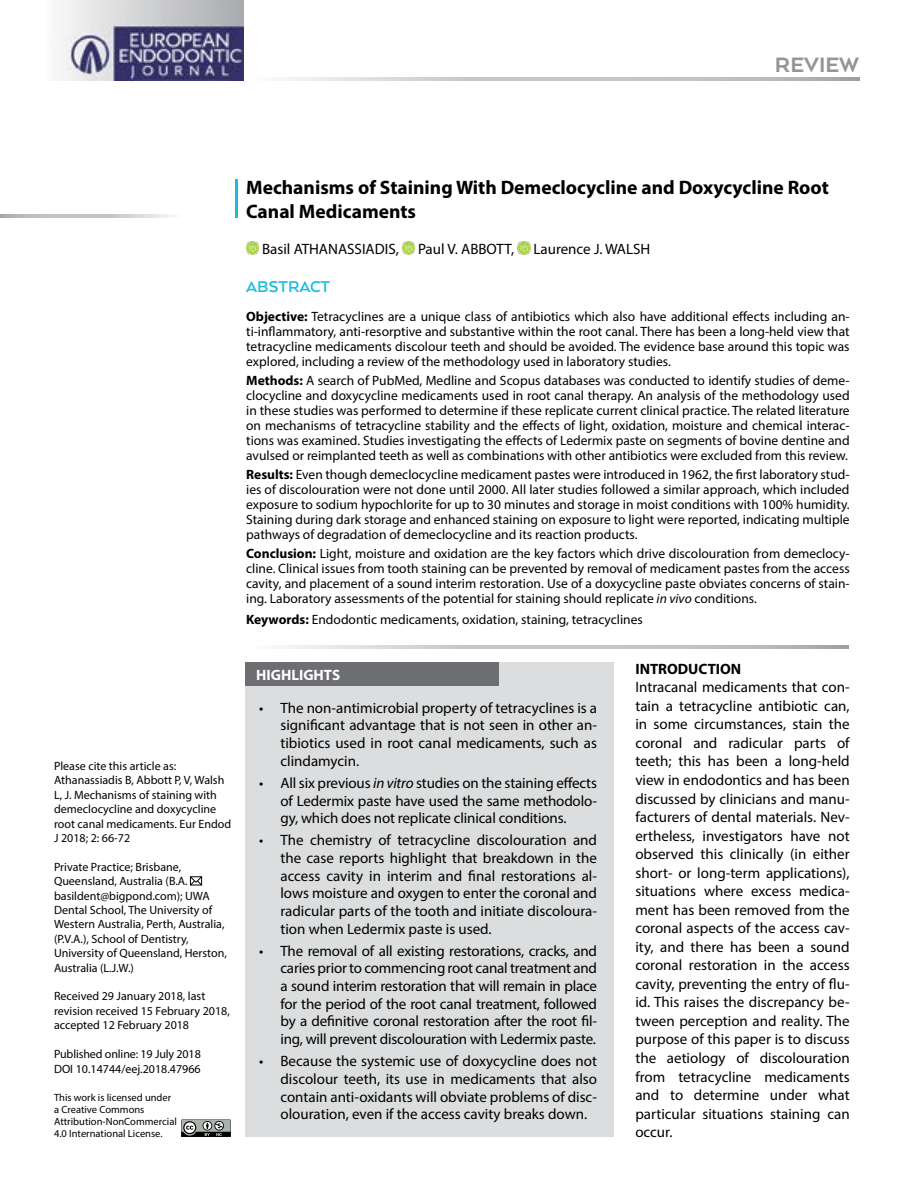
<style>
.page{position:relative;width:915px;height:1191px;background:#fff}
.page>*{position:absolute;margin:0;border:0;box-sizing:border-box;transform-origin:0 0}
.t1{font:800 24px "Arquitecta";color:#939598}
.t2{font:700 19.5px/23.4px "Myriad Pro";color:#000}
.t3{font:700 18px "Arquitecta";color:#1abcdc}
.t4{font:15px/18.6px "Myriad Pro";color:#000;text-align:justify}
.t5{font:700 15px "Myriad Pro";color:#000}
.t6{font:700 15px "Myriad Pro";color:#fff}
.t7{font:13.5px/15px "Myriad Pro";color:#000;text-align:justify}
.t8{font:12px/14.4px "Myriad Pro";color:#000}
.t9{font:10.5px/12px "Myriad Pro";color:#000}
.s1{font-weight:700}
.s2{font-style:italic}
</style>
<div class="page">
<img style="left:61px;top:0;width:182px;height:80px">
<svg style="left:283px;top:77px;width:575px;height:3px;background:#c6c8ca"></svg>
<hr style="left:235px;top:180px;width:2px;height:38px;background:#1abcdc">
<svg style="left:0;top:214px;width:171px;height:4px"></svg>
<svg style="left:190px;top:876px;width:12px;height:9px"></svg>
<svg style="left:282px;top:645px;width:566px;height:3px;background:#c6c8ca"></svg>
<div style="left:246px;top:662px;width:368px;height:475px;background:#dcddde"></div>
<div style="left:246px;top:662px;width:253px;height:24px;background:#6d6e71"></div>
<svg style="left:246px;top:241px;width:13px;height:13px"></svg>
<svg style="left:402px;top:241px;width:12px;height:13px"></svg>
<svg style="left:517px;top:241px;width:13px;height:13px"></svg>
<svg style="left:181px;top:1119px;width:50px;height:18px"></svg>
<h1 class="t1" style="left:774px;top:50px;width:85px">REVIEW</h1>
<p class="t8" style="left:54px;top:758px;width:179px">Please cite this article as:<br>Athanassiadis B, Abbott P, V, Walsh<br>L, J. Mechanisms of staining with demeclocycline and doxycycline root canal medicaments. Eur Endod<br>J 2018; 2: 66-72</p>
<p class="t8" style="left:54px;top:859px;width:174px">Private Practice; Brisbane,<br>Queensland, Australia (B.A. basildent@bigpond.com); UWA<br>Dental School, The University of<br>Western Australia, Perth, Australia, (P.V.A.), School of Dentistry,<br>University of Queensland, Herston,<br>Australia (L.J.W.)</p>
<p class="t8" style="left:54px;top:989px;width:177px">Received 29 January 2018, last revision received 15 February 2018, accepted 12 February 2018</p>
<p class="t8" style="left:54px;top:1046px;width:148px">Published online: 19 July 2018<br>DOI 10.14744/eej.2018.47966</p>
<p class="t9" style="left:54px;top:1091px;width:124px">This work is licensed under a Creative Commons<br>Attribution-NonCommercial<br>4.0 International License.</p>
<h2 class="t2" style="left:246px;top:175px;width:584px">Mechanisms of Staining With Demeclocycline and Doxycycline Root<br>Canal Medicaments</h2>
<p class="t4" style="left:262px;top:240px;width:138px">Basil ATHANASSIADIS,</p>
<p class="t4" style="left:418px;top:240px;width:98px">Paul V. ABBOTT,</p>
<p class="t4" style="left:533px;top:240px;width:118px">Laurence J. WALSH</p>
<h3 class="t3" style="left:246px;top:275px;width:85px">ABSTRACT</h3>
<p class="t7" style="left:246px;top:308px;width:604px"><span class="s1">Objective:</span> Tetracyclines are a unique class of antibiotics which also have additional effects including an&shy;ti-inflammatory, anti-resorptive and substantive within the root canal. There has been a long-held view that tetracycline medicaments discolour teeth and should be avoided. The evidence base around this topic was explored, including a review of the methodology used in laboratory studies.</p>
<p class="t7" style="left:246px;top:372px;width:604px"><span class="s1">Methods:</span> A search of PubMed, Medline and Scopus databases was conducted to identify studies of deme&shy;clocycline and doxycycline medicaments used in root canal therapy. An analysis of the methodology used in these studies was performed to determine if these replicate current clinical practice. The related literature on mechanisms of tetracycline stability and the effects of light, oxidation, moisture and chemical interac&shy;tions was examined. Studies investigating the effects of Ledermix paste on segments of bovine dentine and avulsed or reimplanted teeth as well as combinations with other antibiotics were excluded from this review.</p>
<p class="t7" style="left:246px;top:467px;width:604px"><span class="s1">Results:</span> Even though demeclocycline medicament pastes were introduced in 1962, the first laboratory stud&shy;ies of discolouration were not done until 2000. All later studies followed a similar approach, which included exposure to sodium hypochlorite for up to 30 minutes and storage in moist conditions with 100% humidity.<br>Staining during dark storage and enhanced staining on exposure to light were reported, indicating multiple pathways of degradation of demeclocycline and its reaction products.</p>
<p class="t7" style="left:246px;top:546px;width:605px"><span class="s1">Conclusion:</span> Light, moisture and oxidation are the key factors which drive discolouration from demeclocy&shy;cline. Clinical issues from tooth staining can be prevented by removal of medicament pastes from the access cavity, and placement of a sound interim restoration. Use of a doxycycline paste obviates concerns of stain&shy;ing. Laboratory assessments of the potential for staining should replicate <span class="s2">in vivo</span> conditions.</p>
<p class="t7" style="left:246px;top:611px;width:398px"><span class="s1">Keywords:</span> Endodontic medicaments, oxidation, staining, tetracyclines</p>
<p class="t6" style="left:256px;top:665px;width:85px">HIGHLIGHTS</p>
<p class="t4" style="left:280px;top:698px;width:318px;line-height:17.7px;text-indent:-21px">• The non-antimicrobial property of tetracyclines is a significant advantage that is not seen in other an&shy;tibiotics used in root canal medicaments, such as clindamycin.</p>
<p class="t4" style="left:280px;top:773px;width:318px;line-height:17.7px;text-indent:-21px">• All six previous <span class="s2">in vitro</span> studies on the staining effects of Ledermix paste have used the same methodolo&shy;gy, which does not replicate clinical conditions.</p>
<p class="t4" style="left:280px;top:831px;width:318px;line-height:17.7px;text-indent:-21px">• The chemistry of tetracycline discolouration and the case reports highlight that breakdown in the access cavity in interim and final restorations al&shy;lows moisture and oxygen to enter the coronal and radicular parts of the tooth and initiate discoloura&shy;tion when Ledermix paste is used.</p>
<p class="t4" style="left:280px;top:941px;width:318px;line-height:17.7px;text-indent:-21px">• The removal of all existing restorations, cracks, and caries prior to commencing root canal treatment and a sound interim restoration that will remain in place for the period of the root canal treatment, followed by a definitive coronal restoration after the root fil&shy;ing, will prevent discolouration with Ledermix paste.</p>
<p class="t4" style="left:280px;top:1052px;width:318px;line-height:17.7px;text-indent:-21px">• Because the systemic use of doxycycline does not discolour teeth, its use in medicaments that also contain anti-oxidants will obviate problems of disc&shy;olouration, even if the access cavity breaks down.</p>
<p class="t5" style="left:635px;top:659px;width:107px">INTRODUCTION</p>
<p class="t4" style="left:635px;top:678px;width:216px">Intracanal medicaments that con&shy;tain a tetracycline antibiotic can, in some circumstances, stain the coronal and radicular parts of teeth; this has been a long-held view in endodontics and has been discussed by clinicians and manu&shy;facturers of dental materials. Nev&shy;ertheless, investigators have not observed this clinically (in either short- or long-term applications), situations where excess medica&shy;ment has been removed from the coronal aspects of the access cav&shy;ity, and there has been a sound coronal restoration in the access cavity, preventing the entry of flu&shy;id. This raises the discrepancy be&shy;tween perception and reality. The purpose of this paper is to discuss the aetiology of discolouration from tetracycline medicaments and to determine under what particular situations staining can occur.</p>
</div>
